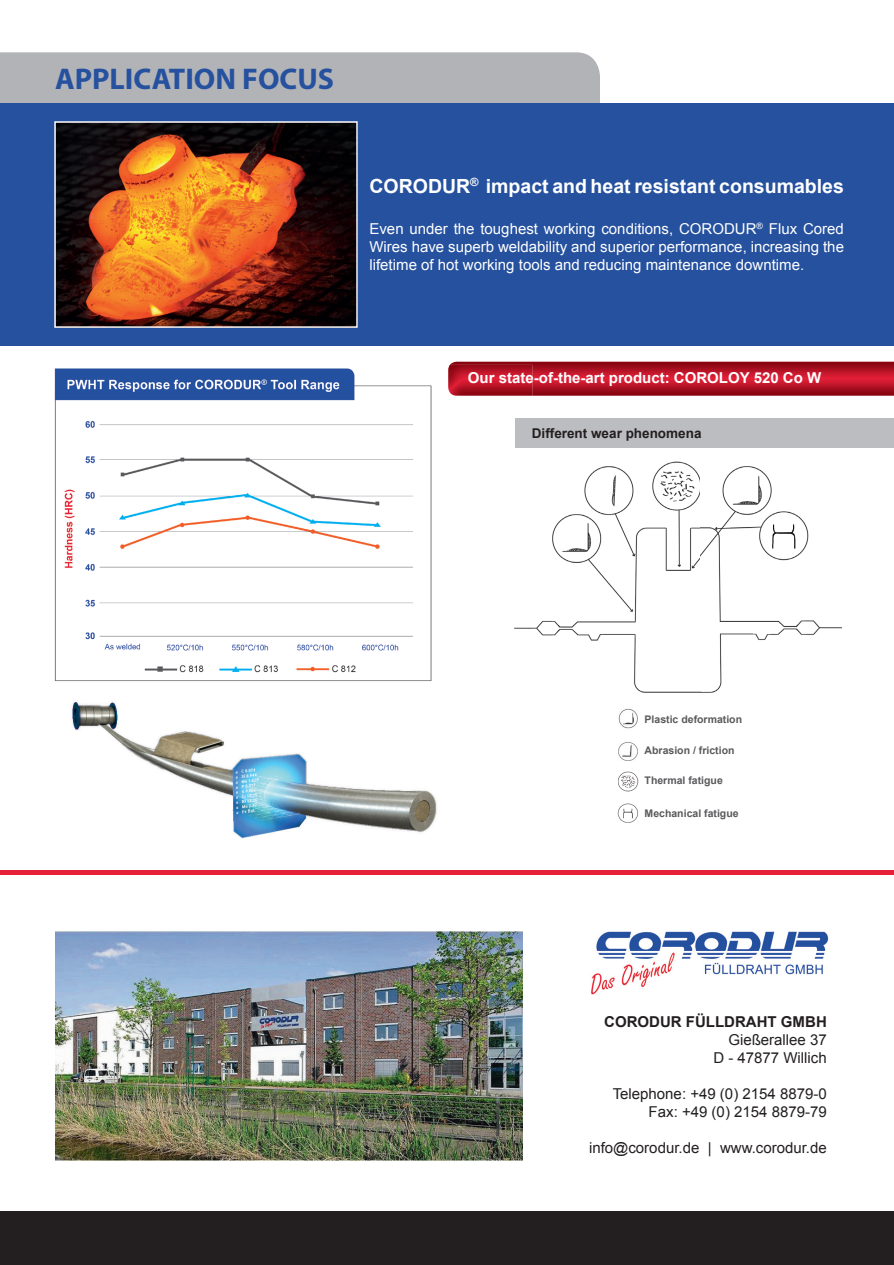
<style>
.page{position:relative;width:894px;height:1265px;background:#fff}
.page>*{position:absolute;margin:0;border:0;box-sizing:border-box;transform-origin:0 0}
.t1{font:700 30px "Myriad Pro";color:#25519f}
.t2{font:700 19.5px "Arial";color:#fff}
.t3{font:15px/18px "Arial";color:#fff;text-align:justify}
.t4{font:15px/18px "Arial";color:#231f20;text-align:right}
.t5{font:700 15px "Arial";color:#fff}
.t6{font:700 15px "Arial";color:#231f20}
.t7{font:700 13.5px "Arial";color:#231f20}
.t8{font:700 10.5px "Arial";color:#5a5a5d}
</style>
<div class="page">
<div style="left:0;top:52px;width:599px;height:51px;background:#b2b3b7"></div>
<div style="left:0;top:103px;width:893px;height:243px;background:#25519f"></div>
<img style="left:591px;top:931px;width:237px;height:63px">
<img style="left:56px;top:931px;width:466px;height:229px">
<img style="left:57px;top:124px;width:297px;height:201px">
<div style="left:54px;top:121px;width:303px;height:207px;border:2px solid #fff"></div>
<img style="left:54px;top:368px;width:378px;height:313px">
<div style="left:515px;top:418px;width:378px;height:30px;background:#bcbdc0"></div>
<img style="left:450px;top:362px;width:443px;height:34px">
<img style="left:448px;top:365px;width:84px;height:31px">
<img style="left:532px;top:461px;width:168px;height:186px">
<img style="left:700px;top:466px;width:140px;height:227px">
<img style="left:634px;top:647px;width:67px;height:46px">
<img style="left:514px;top:627px;width:18px;height:2px">
<img style="left:72px;top:702px;width:365px;height:137px">
<img style="left:618px;top:742px;width:20px;height:18px">
<img style="left:618px;top:771px;width:19px;height:21px">
<img style="left:618px;top:708px;width:20px;height:21px">
<img style="left:617px;top:803px;width:21px;height:20px">
<div style="left:0;top:1211px;width:893px;height:54px;background:#231f20"></div>
<hr style="left:0;top:870px;width:893px;height:4px;background:#e52038">
<h1 class="t1" style="left:55px;top:59px;width:280px">APPLICATION FOCUS</h1>
<h2 class="t2" style="left:369px;top:173px;width:476px">CORODUR<sup>®</sup> impact and heat resistant consumables</h2>
<p class="t3" style="left:369px;top:220px;width:476px">Even under the toughest working conditions, CORODUR<sup>®</sup> Flux Cored Wires have superb weldability and superior performance, increasing the lifetime of hot working tools and reducing maintenance downtime.</p>
<p class="t5" style="left:467px;top:368px;width:355px">Our state-of-the-art product: COROLOY 520 Co W</p>
<p class="t7" style="left:531px;top:424px;width:171px">Different wear phenomena</p>
<p class="t8" style="left:644px;top:712px;width:99px">Plastic deformation</p>
<p class="t8" style="left:644px;top:743px;width:91px">Abrasion / friction</p>
<p class="t8" style="left:644px;top:773px;width:80px">Thermal fatigue</p>
<p class="t8" style="left:644px;top:806px;width:95px">Mechanical fatigue</p>
<p class="t6" style="left:604px;top:1012px;width:224px">CORODUR FÜLLDRAHT GMBH</p>
<p class="t4" style="left:713px;top:1031px;width:115px">Gießerallee 37<br>D - 47877 Willich</p>
<p class="t4" style="left:612px;top:1085px;width:215px">Telephone: +49 (0) 2154 8879-0<br>Fax: +49 (0) 2154 8879-79</p>
<p class="t4" style="left:588px;top:1139px;width:239px">info@corodur.de | www.corodur.de</p>
</div>
